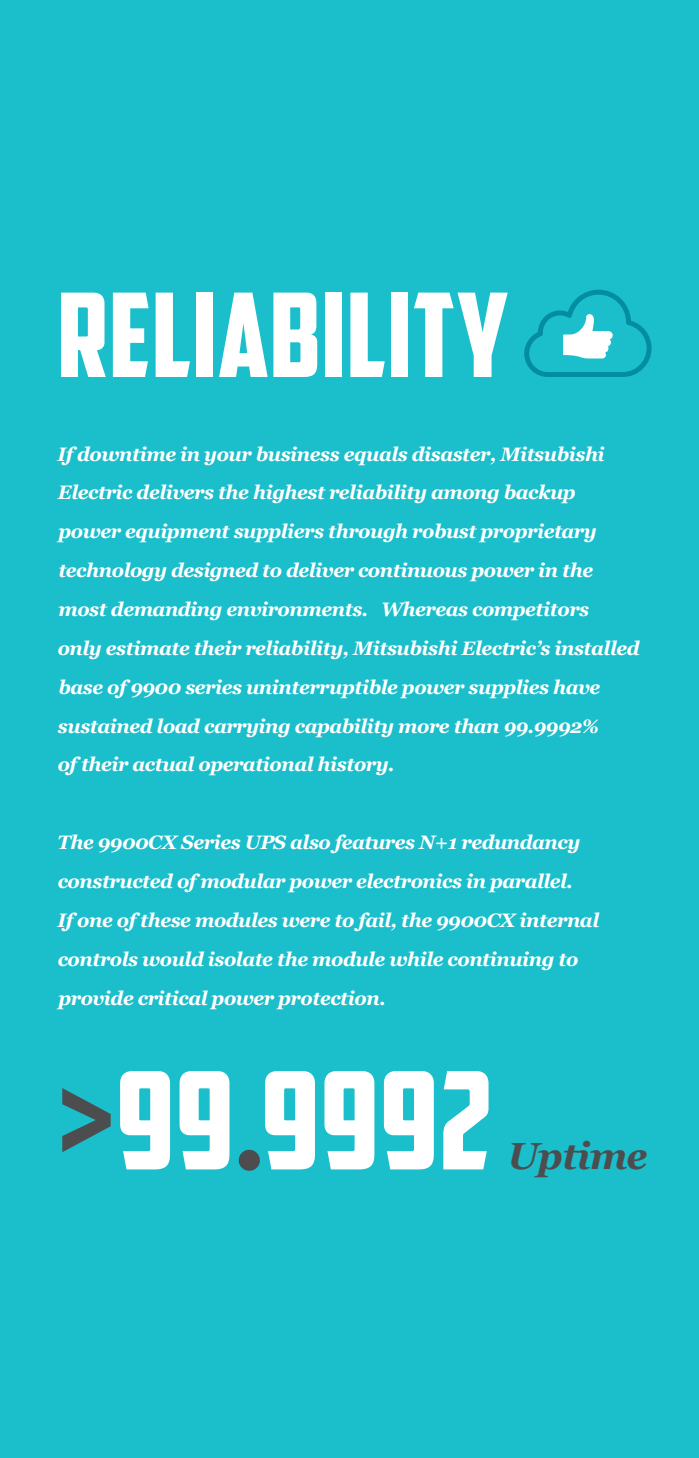
<style>
.page{position:relative;width:699px;height:1458px;background:#1bbecb}
.page>*{position:absolute;margin:0;border:0;box-sizing:border-box;transform-origin:0 0}
.t1{font:135.67px "American Captain";letter-spacing:.01em;color:#fff}
.t2{font:116.33px "American Captain";letter-spacing:.01em;color:#fff}
.t3{font:italic 700 37.8px "Georgia";letter-spacing:-.025em;color:#4d4d4f}
.t4{font:italic 700 19.35px/38.9px "Georgia";letter-spacing:-.025em;color:#fff}
.s1{color:#4d4d4f}
</style>
<div class="page">
<svg style="left:524px;top:290px;width:127px;height:87px"></svg>
<h2 class="t2" style="left:58px;top:265px;width:453px">RELIABILITY</h2>
<p class="t4" style="left:58px;top:434px;width:583px">If downtime in your business equals disaster, Mitsubishi Electric delivers the highest reliability among backup power equipment suppliers through robust proprietary technology designed to deliver continuous power in the most demanding environments. Whereas competitors<br>only estimate their reliability, Mitsubishi Electric’s installed base of 9900 series uninterruptible power supplies have sustained load carrying capability more than 99.9992%<br>of their actual operational history.</p>
<p class="t4" style="left:58px;top:822px;width:543px">The 9900CX Series UPS also features N+1 redundancy constructed of modular power electronics in parallel.<br>If one of these modules were to fail, the 9900CX internal controls would isolate the module while continuing to provide critical power protection.</p>
<h1 class="t1" style="left:58px;top:1039px;width:436px"><span class="s1">&gt;</span>99<span class="s1">.</span>9992</h1>
<h3 class="t3" style="left:507px;top:1128px;width:142px">Uptime</h3>
</div>
